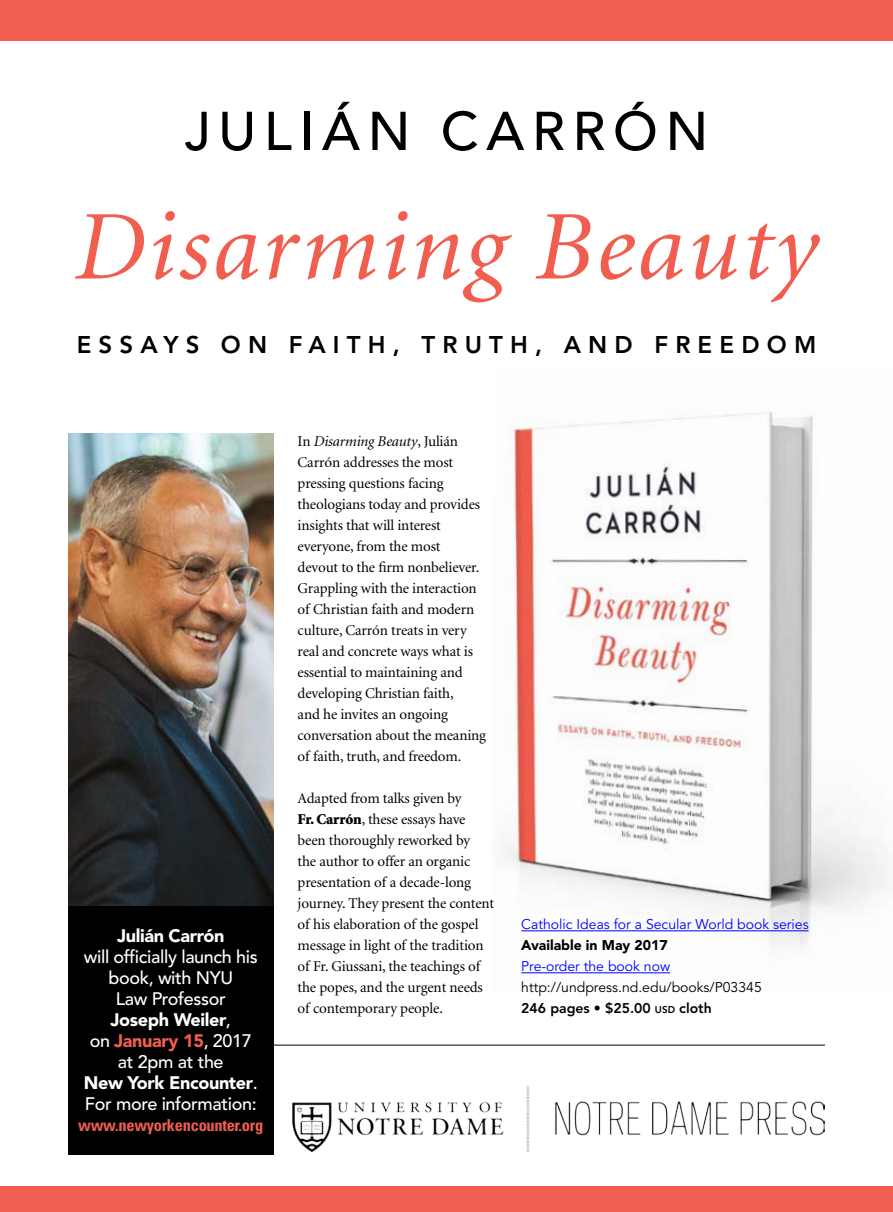
<style>
.page{position:relative;width:893px;height:1212px;background:#fff}
.page>*{position:absolute;margin:0;border:0;box-sizing:border-box;transform-origin:0 0}
.t1{font:italic 98.85px "Minion";letter-spacing:.03em;color:#f15e50}
.t2{font:500 54px "Avenir LT Std";letter-spacing:.14em;color:#000}
.t3{font:800 24px "Avenir LT Std";letter-spacing:.3em;color:#000}
.t4{font:500 18px/21px "Avenir LT Std";letter-spacing:-.02em;color:#fff;text-align:center}
.t5{font:900 18px "Avenir LT Std";letter-spacing:-.02em;color:#fff}
.t6{font:700 condensed 16.5px "Univers";letter-spacing:-.02em;color:#f15e50}
.t7{font:15px/21px "Minion";letter-spacing:-.01em;color:#000}
.t8{font:14.1px "Avenir LT Std";color:#00f}
.t9{font:14.1px/21px "Avenir LT Std";color:#000}
.t10{font:900 14.1px "Avenir LT Std";color:#000}
.s1{font-weight:900}
.s2{font-weight:900;color:#f15e50}
.s3{font-style:italic}
.s4{font-weight:800}
.s5{font-weight:800;font-size:9.75px}
</style>
<div class="page">
<img style="left:68px;top:434px;width:206px;height:472px">
<img style="left:504px;top:412px;width:382px;height:562px">
<img style="left:292px;top:1086px;width:532px;height:65px">
<hr style="left:521px;top:930px;width:288px;height:1px;background:#00f">
<hr style="left:521px;top:972px;width:149px;height:1px;background:#00f">
<hr style="left:68px;top:1045px;width:757px;height:1px;background:#000">
<div style="left:0;top:0;width:893px;height:40px;background:#f15e50"></div>
<div style="left:0;top:1186px;width:893px;height:26px;background:#f15e50"></div>
<div style="left:68px;top:906px;width:206px;height:248px;background:#000"></div>
<h2 class="t2" style="left:185px;top:100px;width:525px">JULIÁN CARRÓN</h2>
<h1 class="t1" style="left:75px;top:198px;width:745px">Disarming Beauty</h1>
<h3 class="t3" style="left:77px;top:331px;width:741px">ESSAYS ON FAITH, TRUTH, AND FREEDOM</h3>
<p class="t5" style="left:117px;top:924px;width:109px">Julián Carrón</p>
<p class="t4" style="left:84px;top:946px;width:176px">will officially launch his book, with NYU<br>Law Professor<br><span class="s1">Joseph Weiler</span>,<br>on <span class="s2">January 15</span>, 2017 at 2pm at the<br><span class="s1">New York Encounter</span>.<br>For more information:</p>
<p class="t6" style="left:78px;top:1115px;width:186px">www.newyorkencounter.org</p>
<p class="t7" style="left:298px;top:431px;width:190px">In <span class="s3">Disarming Beauty</span>, Julián<br>Carrón addresses the most pressing questions facing theologians today and provides insights that will interest everyone, from the most<br>devout to the firm nonbeliever.<br>Grappling with the interaction of Christian faith and modern culture, Carrón treats in very real and concrete ways what is essential to maintaining and developing Christian faith,<br>and he invites an ongoing conversation about the meaning of faith, truth, and freedom.</p>
<p class="t7" style="left:298px;top:788px;width:198px">Adapted from talks given by<br><span class="s1">Fr. Carrón</span>, these essays have been thoroughly reworked by<br>the author to offer an organic presentation of a decade-long journey. They present the content of his elaboration of the gospel message in light of the tradition of Fr. Giussani, the teachings of the popes, and the urgent needs of contemporary people.</p>
<p class="t8" style="left:521px;top:916px;width:289px">Catholic Ideas for a Secular World book series</p>
<p class="t10" style="left:521px;top:937px;width:148px">Available in May 2017</p>
<p class="t8" style="left:521px;top:958px;width:150px">Pre-order the book now</p>
<p class="t9" style="left:521px;top:977px;width:242px">http://undpress.nd.edu/books/P03345<br><span class="s4">246 pages • $25.00</span> <span class="s5">usd</span> <span class="s4">cloth</span></p>
</div>
